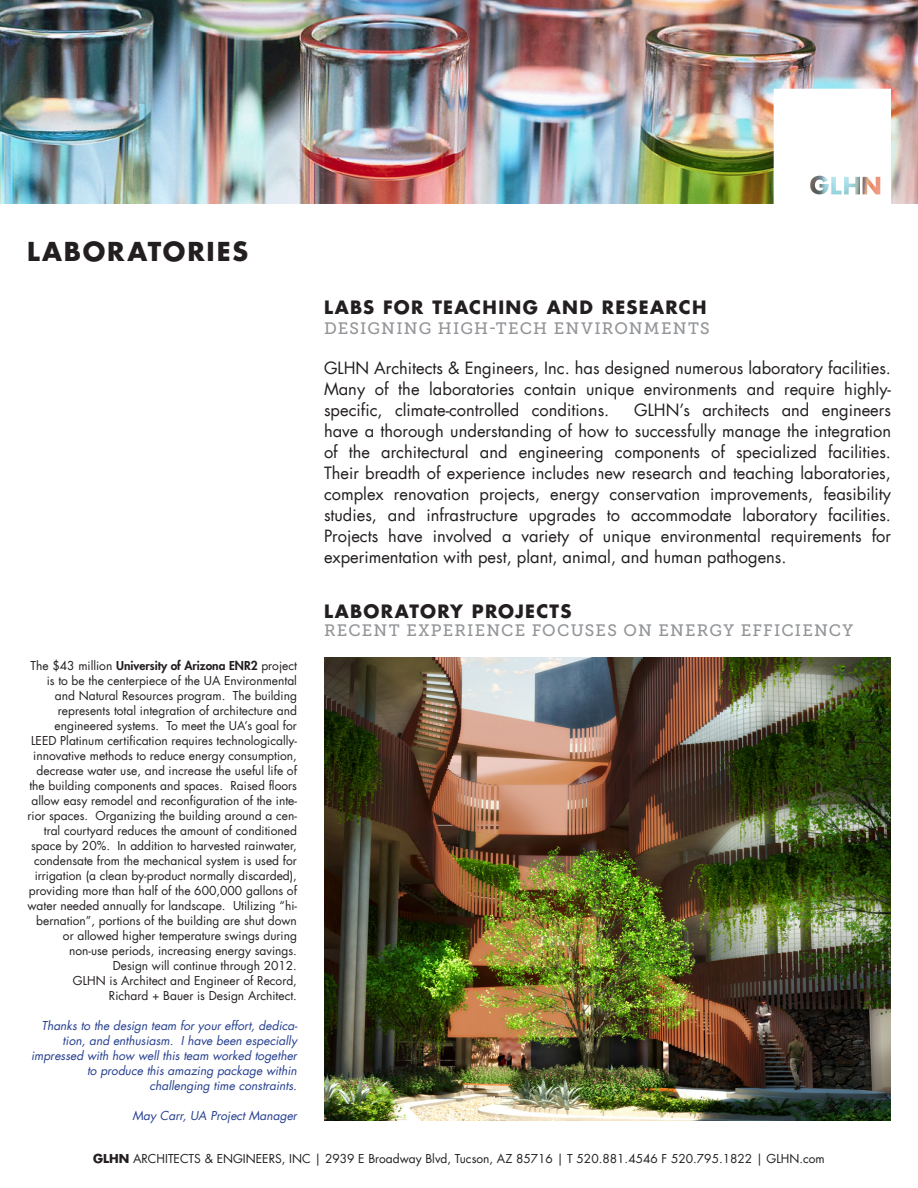
<style>
.page{position:relative;width:918px;height:1188px;background:#fff}
.page>*{position:absolute;margin:0;border:0;box-sizing:border-box;transform-origin:0 0}
.t1{font:700 25.5px "Futura LT";letter-spacing:.075em;color:#231f20}
.t2{font:700 18px "Futura LT";letter-spacing:.07em;color:#231f20}
.PARAGRAPH{font:16.5px/21px "Futura LT";color:#231f20;text-align:justify}
.t3{font:16.5px "Museo Slab 500";letter-spacing:.075em;color:#939598}
.t4{font:12px/15px "Futura LT";color:#231f20;text-align:right}
.t5{font:italic 12px/15px "Futura LT";color:#253f8e;text-align:right}
.s1{font-weight:800}
.s2{font-weight:700}
</style>
<div class="page">
<img style="left:0;top:0;width:918px;height:203px">
<img style="left:324px;top:658px;width:567px;height:462px">
<svg style="left:774px;top:89px;width:117px;height:114px"></svg>
<p class="t1" style="left:27px;top:235px;width:223px">LABORATORIES</p>
<p class="t4" style="left:28px;top:658px;width:271px">The $43 million <span class="s1">University of Arizona ENR2</span> project is to be the centerpiece of the UA Environmental and Natural Resources program. The building represents total integration of architecture and engineered systems. To meet the UA’s goal for LEED Platinum certification requires technologically&shy;innovative methods to reduce energy consumption, decrease water use, and increase the useful life of the building components and spaces. Raised floors allow easy remodel and reconfiguration of the inte&shy;rior spaces. Organizing the building around a cen&shy;tral courtyard reduces the amount of conditioned space by 20%. In addition to harvested rainwater, condensate from the mechanical system is used for irrigation (a clean by-product normally discarded), providing more than half of the 600,000 gallons of water needed annually for landscape. Utilizing “hi&shy;bernation”, portions of the building are shut down or allowed higher temperature swings during non-use periods, increasing energy savings.<br>Design will continue through 2012.<br>GLHN is Architect and Engineer of Record,<br>Richard + Bauer is Design Architect.</p>
<p class="t5" style="left:31px;top:1018px;width:268px">Thanks to the design team for your effort, dedica&shy;tion, and enthusiasm. I have been especially impressed with how well this team worked together to produce this amazing package within challenging time constraints.</p>
<p class="t5" style="left:133px;top:1108px;width:166px">May Carr, UA Project Manager</p>
<p class="t2" style="left:324px;top:296px;width:384px">LABS FOR TEACHING AND RESEARCH</p>
<p class="t3" style="left:324px;top:319px;width:387px">DESIGNING HIGH-TECH ENVIRONMENTS</p>
<p class="PARAGRAPH" style="left:324px;top:358px;width:569px">GLHN Architects &amp; Engineers, Inc. has designed numerous laboratory facilities.<br>Many of the laboratories contain unique environments and require highly&shy;specific, climate-controlled conditions.</p>
<p class="PARAGRAPH" style="left:324px;top:400px;width:569px;text-indent:310px">GLHN’s architects and engineers have a thorough understanding of how to successfully manage the integration of the architectural and engineering components of specialized facilities.<br>Their breadth of experience includes new research and teaching laboratories, complex renovation projects, energy conservation improvements, feasibility studies, and infrastructure upgrades to accommodate laboratory facilities.<br>Projects have involved a variety of unique environmental requirements for experimentation with pest, plant, animal, and human pathogens.</p>
<p class="t2" style="left:324px;top:600px;width:249px">LABORATORY PROJECTS</p>
<p class="t3" style="left:324px;top:622px;width:531px">RECENT EXPERIENCE FOCUSES ON ENERGY EFFICIENCY</p>
<p class="t4" style="left:93px;top:1151px;width:733px"><span class="s2">GLHN</span> ARCHITECTS &amp; ENGINEERS, INC | 2939 E Broadway Blvd, Tucson, AZ 85716 | T 520.881.4546 F 520.795.1822 | GLHN.com</p>
</div>
